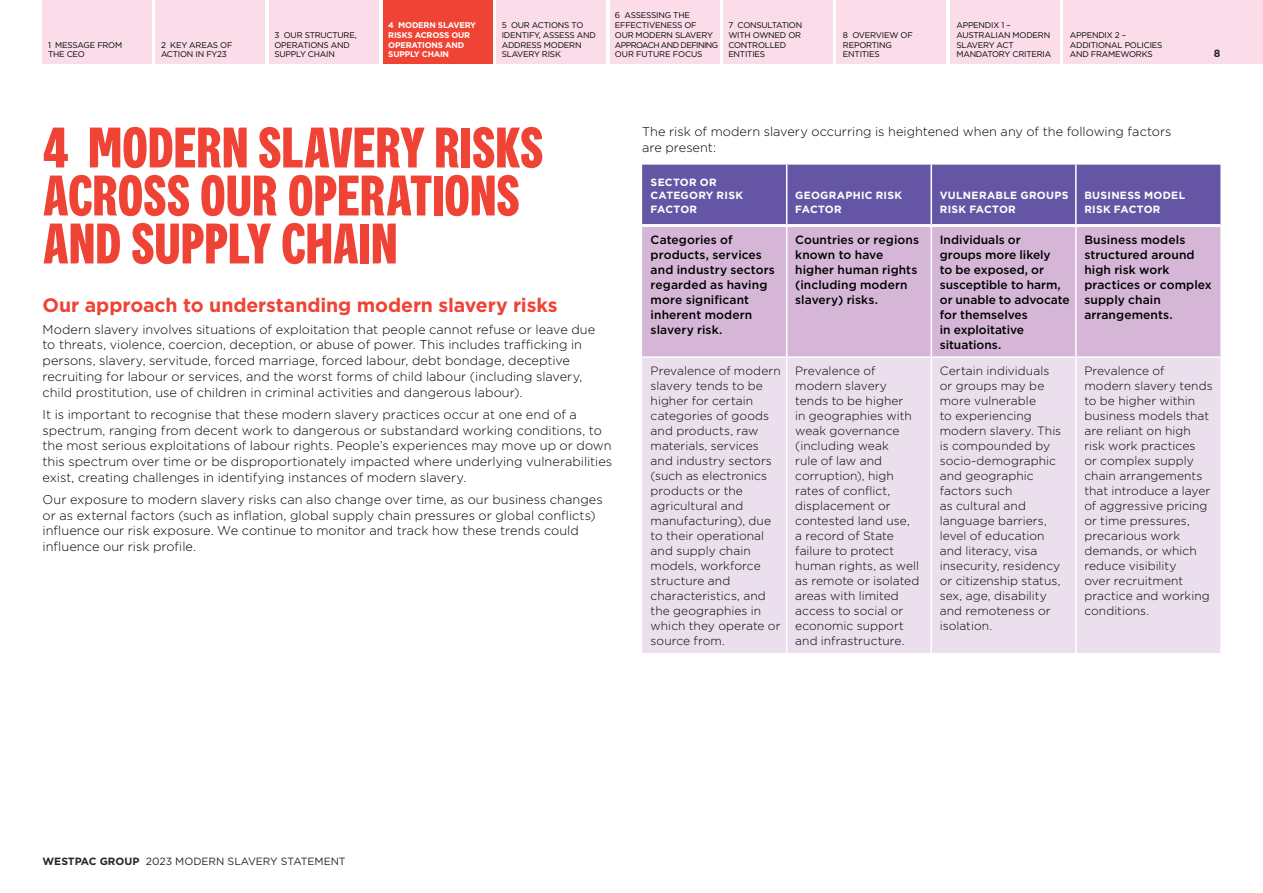
<style>
.page{position:relative;width:1263px;height:893px;background:#fff}
.page>*{position:absolute;margin:0;border:0;box-sizing:border-box;transform-origin:0 0}
.t1{font:700 57px/48px "Westpac";letter-spacing:-.005em;color:#ef4435}
.t2{font:700 19.5px "Gotham";letter-spacing:-.005em;color:#ef4435}
.t3{font:300 12.75px/15.8px "Gotham";color:#000}
.t4{font:300 12px/15px "Gotham";letter-spacing:.005em;color:#000}
.t5{font:500 12px/15px "Gotham";letter-spacing:.005em;color:#000}
.t6{font:700 10.5px/13.5px "Gotham";letter-spacing:.025em;color:#fff}
.t7{font:10.5px "Gotham";color:#25252a}
.t8{font:700 10.5px "Gotham";color:#25252a}
.t9{font:8.25px/9.8px "Gotham";letter-spacing:-.025em;color:#000}
.t10{font:700 8.25px/9.8px "Gotham";letter-spacing:-.025em;color:#fff}
.s1{font-weight:700}
</style>
<div class="page">
<div style="left:642px;top:165px;width:578px;height:59px;background:#6556a5"></div>
<div style="left:642px;top:227px;width:578px;height:129px;background:#d5b6d7"></div>
<div style="left:642px;top:358px;width:578px;height:295px;background:#ebdfee"></div>
<hr style="left:786px;top:165px;width:1px;height:59px;background:#fff">
<hr style="left:930px;top:165px;width:2px;height:59px;background:#fff">
<hr style="left:1075px;top:165px;width:1px;height:59px;background:#fff">
<hr style="left:786px;top:227px;width:1px;height:129px;background:#fff">
<hr style="left:930px;top:227px;width:2px;height:129px;background:#fff">
<hr style="left:1075px;top:227px;width:1px;height:129px;background:#fff">
<hr style="left:786px;top:358px;width:1px;height:295px;background:#fff">
<hr style="left:930px;top:358px;width:2px;height:295px;background:#fff">
<hr style="left:1075px;top:358px;width:1px;height:295px;background:#fff">
<div style="left:496px;top:0;width:110px;height:64px;background:#fbddea"></div>
<div style="left:610px;top:0;width:109px;height:64px;background:#fbddea"></div>
<div style="left:723px;top:0;width:110px;height:64px;background:#fbddea"></div>
<div style="left:836px;top:0;width:110px;height:64px;background:#fbddea"></div>
<div style="left:950px;top:0;width:110px;height:64px;background:#fbddea"></div>
<div style="left:1063px;top:0;width:200px;height:64px;background:#fbddea"></div>
<div style="left:269px;top:0;width:110px;height:64px;background:#fbddea"></div>
<div style="left:156px;top:0;width:109px;height:64px;background:#fbddea"></div>
<div style="left:43px;top:0;width:109px;height:64px;background:#fbddea"></div>
<div style="left:383px;top:0;width:109px;height:64px;background:#ef4435"></div>
<p class="t9" style="left:502px;top:20px;width:96px">5 OUR ACTIONS TO<br>IDENTIFY, ASSESS AND<br>ADDRESS MODERN<br>SLAVERY RISK</p>
<p class="t9" style="left:615px;top:10px;width:105px">6 ASSESSING THE<br>EFFECTIVENESS OF<br>OUR MODERN SLAVERY<br>APPROACH AND DEFINING<br>OUR FUTURE FOCUS</p>
<p class="t9" style="left:728px;top:20px;width:75px">7 CONSULTATION<br>WITH OWNED OR<br>CONTROLLED<br>ENTITIES</p>
<p class="t9" style="left:843px;top:30px;width:71px">8 OVERVIEW OF<br>REPORTING<br>ENTITIES</p>
<p class="t9" style="left:956px;top:20px;width:96px">APPENDIX 1 –<br>AUSTRALIAN MODERN<br>SLAVERY ACT<br>MANDATORY CRITERIA</p>
<p class="t9" style="left:1070px;top:30px;width:94px">APPENDIX 2 –<br>ADDITIONAL POLICIES<br>AND FRAMEWORKS</p>
<p class="t10" style="left:388px;top:20px;width:89px">4 MODERN SLAVERY<br>RISKS ACROSS OUR<br>OPERATIONS AND<br>SUPPLY CHAIN</p>
<p class="t9" style="left:274px;top:30px;width:84px">3 OUR STRUCTURE,<br>OPERATIONS AND<br>SUPPLY CHAIN</p>
<p class="t9" style="left:48px;top:40px;width:76px">1 MESSAGE FROM<br>THE CEO</p>
<p class="t8" style="left:1214px;top:47px;width:8px">8</p>
<p class="t9" style="left:161px;top:40px;width:73px">2 KEY AREAS OF<br>ACTION IN FY23</p>
<h2 class="t1" style="left:43px;top:123px;width:503px">4 MODERN SLAVERY RISKS<br>ACROSS OUR OPERATIONS<br>AND SUPPLY CHAIN</h2>
<h3 class="t2" style="left:43px;top:292px;width:517px">Our approach to understanding modern slavery risks</h3>
<p class="t3" style="left:43px;top:321px;width:554px">Modern slavery involves situations of exploitation that people cannot refuse or leave due to threats, violence, coercion, deception, or abuse of power. This includes trafficking in persons, slavery, servitude, forced marriage, forced labour, debt bondage, deceptive recruiting for labour or services, and the worst forms of child labour (including slavery, child prostitution, use of children in criminal activities and dangerous labour).</p>
<p class="t3" style="left:43px;top:406px;width:571px">It is important to recognise that these modern slavery practices occur at one end of a spectrum, ranging from decent work to dangerous or substandard working conditions, to the most serious exploitations of labour rights. People’s experiences may move up or down this spectrum over time or be disproportionately impacted where underlying vulnerabilities exist, creating challenges in identifying instances of modern slavery.</p>
<p class="t3" style="left:43px;top:491px;width:562px">Our exposure to modern slavery risks can also change over time, as our business changes or as external factors (such as inflation, global supply chain pressures or global conflicts) influence our risk exposure. We continue to monitor and track how these trends could influence our risk profile.</p>
<p class="t3" style="left:642px;top:124px;width:531px">The risk of modern slavery occurring is heightened when any of the following factors are present:</p>
<p class="t6" style="left:651px;top:175px;width:94px">SECTOR OR<br>CATEGORY RISK<br>FACTOR</p>
<p class="t6" style="left:795px;top:189px;width:108px">GEOGRAPHIC RISK<br>FACTOR</p>
<p class="t6" style="left:940px;top:189px;width:130px">VULNERABLE GROUPS<br>RISK FACTOR</p>
<p class="t6" style="left:1084px;top:189px;width:102px">BUSINESS MODEL<br>RISK FACTOR</p>
<p class="t5" style="left:651px;top:232px;width:126px">Categories of products, services and industry sectors regarded as having more significant inherent modern slavery risk.</p>
<p class="t5" style="left:795px;top:232px;width:125px">Countries or regions known to have higher human rights (including modern slavery) risks.</p>
<p class="t5" style="left:940px;top:232px;width:132px">Individuals or<br>groups more likely<br>to be exposed, or susceptible to harm, or unable to advocate for themselves<br>in exploitative situations.</p>
<p class="t5" style="left:1084px;top:232px;width:129px">Business models structured around high risk work practices or complex supply chain arrangements.</p>
<p class="t4" style="left:651px;top:363px;width:132px">Prevalence of modern slavery tends to be higher for certain categories of goods and products, raw materials, services and industry sectors (such as electronics products or the agricultural and manufacturing), due to their operational and supply chain models, workforce structure and characteristics, and the geographies in which they operate or source from.</p>
<p class="t4" style="left:795px;top:363px;width:126px">Prevalence of modern slavery tends to be higher<br>in geographies with weak governance (including weak<br>rule of law and corruption), high rates of conflict, displacement or contested land use, a record of State failure to protect human rights, as well as remote or isolated areas with limited access to social or economic support and infrastructure.</p>
<p class="t4" style="left:940px;top:363px;width:123px">Certain individuals or groups may be more vulnerable<br>to experiencing modern slavery. This is compounded by socio-demographic and geographic factors such<br>as cultural and language barriers, level of education and literacy, visa insecurity, residency or citizenship status, sex, age, disability and remoteness or isolation.</p>
<p class="t4" style="left:1084px;top:363px;width:130px">Prevalence of modern slavery tends to be higher within business models that are reliant on high risk work practices<br>or complex supply chain arrangements that introduce a layer of aggressive pricing or time pressures, precarious work demands, or which reduce visibility<br>over recruitment practice and working conditions.</p>
<p class="t7" style="left:43px;top:855px;width:305px"><span class="s1">WESTPAC GROUP</span> 2023 MODERN SLAVERY STATEMENT</p>
</div>
